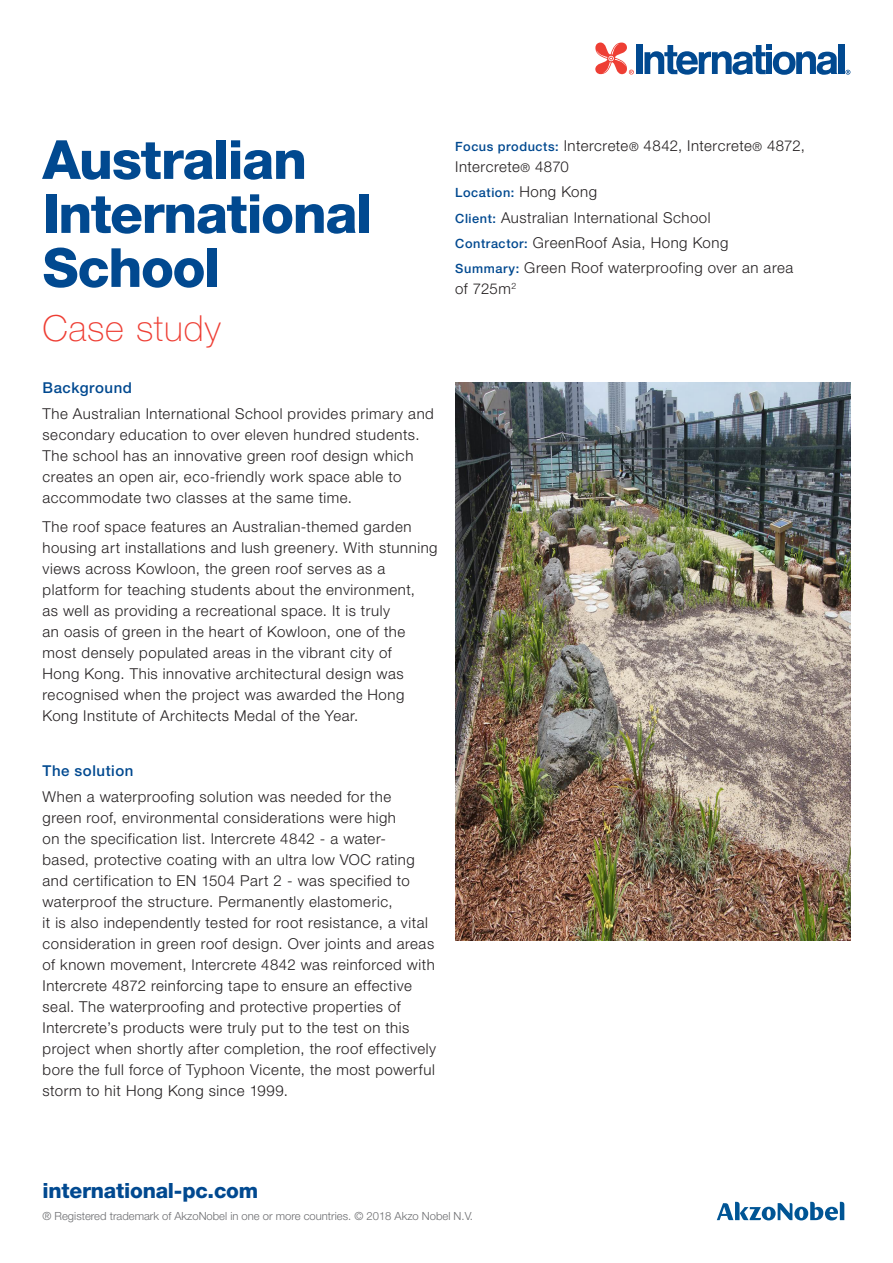
<style>
.page{position:relative;width:893px;height:1263px;background:#fff}
.page>*{position:absolute;margin:0;border:0;box-sizing:border-box;transform-origin:0 0}
.t1{font:800 54px/54px "Helvetica Neue LT Std";letter-spacing:-.025em;color:#014990}
.t2{font:100 36px "Helvetica Neue LT Std";letter-spacing:.02em;color:#ee3e34}
.t3{font:800 21px "Helvetica Neue LT Std";letter-spacing:-.01em;color:#014990}
.t4{font:300 15px/21px "Helvetica Neue LT Std";letter-spacing:.035em;color:#231f20}
.t5{font:500 15px "Helvetica Neue LT Std";letter-spacing:.035em;color:#014990}
.t6{font:500 12.75px "Helvetica Neue LT Std";letter-spacing:.045em;color:#014990}
.t7{font:300 11.25px "Helvetica Neue LT Std";color:#6c6d70}
.s1{font-weight:500;font-size:12.75px;color:#014990}
.s2{font-size:12px}
.s3{font-weight:300;font-size:15px;color:#231f20}
</style>
<div class="page">
<div style="left:838px;top:45px;width:6px;height:29px;background:#014990"></div>
<div style="left:636px;top:45px;width:7px;height:29px;background:#014990"></div>
<svg style="left:644px;top:44px;width:193px;height:31px"></svg>
<svg style="left:595px;top:43px;width:39px;height:32px"></svg>
<svg style="left:845px;top:70px;width:5px;height:5px"></svg>
<svg style="left:717px;top:1202px;width:127px;height:18px"></svg>
<img style="left:455px;top:383px;width:395px;height:558px">
<p class="t1" style="left:43px;top:133px;width:331px">Australian<br>International<br>School</p>
<p class="t2" style="left:43px;top:307px;width:180px">Case study</p>
<p class="t5" style="left:43px;top:379px;width:91px">Background</p>
<p class="t4" style="left:43px;top:402px;width:393px">The Australian International School provides primary and secondary education to over eleven hundred students.<br>The school has an innovative green roof design which creates an open air, eco-friendly work space able to accommodate two classes at the same time.</p>
<p class="t4" style="left:43px;top:516px;width:397px">The roof space features an Australian-themed garden housing art installations and lush greenery. With stunning views across Kowloon, the green roof serves as a platform for teaching students about the environment,<br>as well as providing a recreational space. It is truly<br>an oasis of green in the heart of Kowloon, one of the most densely populated areas in the vibrant city of<br>Hong Kong. This innovative architectural design was recognised when the project was awarded the Hong Kong Institute of Architects Medal of the Year.</p>
<p class="t5" style="left:43px;top:762px;width:92px">The solution</p>
<p class="t4" style="left:43px;top:785px;width:395px">When a waterproofing solution was needed for the<br>green roof, environmental considerations were high<br>on the specification list. Intercrete 4842 - a water&shy;based, protective coating with an ultra low VOC rating and certification to EN 1504 Part 2 - was specified to waterproof the structure. Permanently elastomeric,<br>it is also independently tested for root resistance, a vital consideration in green roof design. Over joints and areas of known movement, Intercrete 4842 was reinforced with Intercrete 4872 reinforcing tape to ensure an effective seal. The waterproofing and protective properties of Intercrete’s products were truly put to the test on this project when shortly after completion, the roof effectively bore the full force of Typhoon Vicente, the most powerful storm to hit Hong Kong since 1999.</p>
<p class="t4" style="left:455px;top:135px;width:351px"><span class="s1">Focus products:</span> Intercrete<span class="s2">®</span> 4842, Intercrete<span class="s2">®</span> 4872,<br>Intercrete<span class="s2">®</span> 4870</p>
<p class="t6" style="left:455px;top:185px;width:143px">Location: <span class="s3">Hong Kong</span></p>
<p class="t4" style="left:455px;top:206px;width:257px"><span class="s1">Client:</span> Australian International School</p>
<p class="t4" style="left:455px;top:232px;width:275px"><span class="s1">Contractor:</span> GreenRoof Asia, Hong Kong</p>
<p class="t4" style="left:455px;top:257px;width:340px"><span class="s1">Summary:</span> Green Roof waterproofing over an area of 725m<sup>2</sup></p>
<p class="t3" style="left:43px;top:1178px;width:217px">international-pc.com</p>
<p class="t7" style="left:43px;top:1209px;width:432px">® Registered trademark of AkzoNobel in one or more countries. © 2018 Akzo Nobel N.V.</p>
</div>
